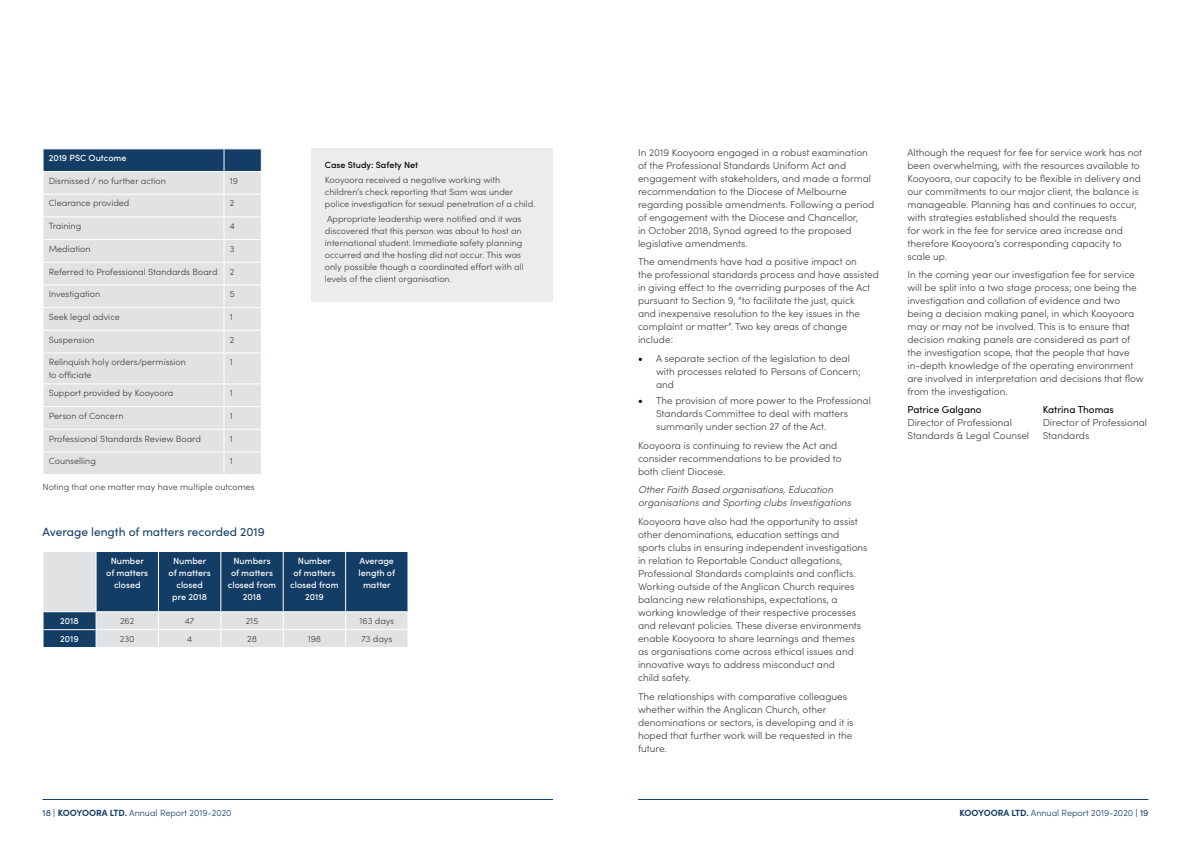
<style>
.page{position:relative;width:1191px;height:842px;background:#fff}
.page>*{position:absolute;margin:0;border:0;box-sizing:border-box;transform-origin:0 0}
.t1{font:12px "Sofia Pro";color:#143d66}
.t2{font:300 10px/13px "Sofia Pro";color:#414042}
.t3{font:italic 300 10px/13px "Sofia Pro";color:#414042}
.t4{font:10px "Sofia Pro";color:#000}
.t5{font:300 9px/12px "Sofia Pro";color:#414042}
.t6{font:500 9px/12px "Sofia Pro";color:#fff;text-align:center}
.t7{font:300 9px "Sofia Pro";color:#143d66}
.t8{font:500 9px "Sofia Pro";color:#000}
.s1{font-family:"Minion Pro";font-weight:400;font-size:12px;color:#000}
.s2{font-weight:400}
.s3{font-weight:700}
</style>
<div class="page">
<hr style="left:43px;top:799px;width:510px;height:1px;background:#143d66">
<hr style="left:638px;top:799px;width:510px;height:1px;background:#143d66">
<div style="left:44px;top:353px;width:217px;height:121px;background:#e1e2e3"></div>
<hr style="left:224px;top:353px;width:1px;height:30px;background:#fff">
<svg style="left:224px;top:384px;width:1px;height:90px"></svg>
<svg style="left:43px;top:149px;width:219px;height:203px;background:#ccd2d7"></svg>
<hr style="left:43px;top:383px;width:181px;height:1px;background:#fff">
<hr style="left:224px;top:383px;width:38px;height:1px;background:#fff">
<hr style="left:43px;top:406px;width:181px;height:1px;background:#fff">
<hr style="left:224px;top:406px;width:38px;height:1px;background:#fff">
<hr style="left:43px;top:429px;width:181px;height:1px;background:#fff">
<hr style="left:224px;top:429px;width:38px;height:1px;background:#fff">
<hr style="left:43px;top:451px;width:181px;height:1px;background:#fff">
<svg style="left:43px;top:384px;width:1px;height:90px"></svg>
<hr style="left:224px;top:451px;width:38px;height:1px;background:#fff">
<svg style="left:43px;top:551px;width:365px;height:96px;background:#6d859d"></svg>
<div style="left:312px;top:148px;width:241px;height:154px;background:#ececed"></div>
<p class="t6" style="left:49px;top:151px;width:79px">2019 PSC Outcome</p>
<p class="t5" style="left:49px;top:174px;width:119px">Dismissed / no further action</p>
<p class="t5" style="left:230px;top:174px;width:10px">19</p>
<p class="t5" style="left:49px;top:197px;width:82px">Clearance provided</p>
<p class="t5" style="left:230px;top:197px;width:6px">2</p>
<p class="t5" style="left:49px;top:219px;width:34px">Training</p>
<p class="t5" style="left:230px;top:219px;width:7px">4</p>
<p class="t5" style="left:49px;top:242px;width:43px">Mediation</p>
<p class="t5" style="left:230px;top:242px;width:6px">3</p>
<p class="t5" style="left:49px;top:265px;width:170px">Referred to Professional Standards Board</p>
<p class="t5" style="left:230px;top:265px;width:6px">2</p>
<p class="t5" style="left:49px;top:288px;width:53px">Investigation</p>
<p class="t5" style="left:230px;top:288px;width:6px">5</p>
<p class="t5" style="left:49px;top:310px;width:73px">Seek legal advice</p>
<p class="t5" style="left:230px;top:310px;width:5px">1</p>
<p class="t5" style="left:49px;top:333px;width:48px">Suspension</p>
<p class="t5" style="left:230px;top:333px;width:6px">2</p>
<p class="t5" style="left:49px;top:355px;width:139px;line-height:13px">Relinquish holy orders/permission to officiate</p>
<p class="t5" style="left:230px;top:356px;width:5px">1</p>
<p class="t5" style="left:49px;top:386px;width:126px">Support provided by Kooyoora</p>
<p class="t5" style="left:230px;top:386px;width:5px">1</p>
<p class="t5" style="left:49px;top:409px;width:76px">Person of Concern</p>
<p class="t5" style="left:230px;top:409px;width:5px">1</p>
<p class="t5" style="left:49px;top:432px;width:154px">Professional Standards Review Board</p>
<p class="t5" style="left:230px;top:432px;width:5px">1</p>
<p class="t5" style="left:49px;top:454px;width:49px">Counselling</p>
<p class="t5" style="left:230px;top:454px;width:5px">1</p>
<p class="t5" style="left:43px;top:481px;width:214px">Noting that one matter may have multiple outcomes</p>
<p class="t1" style="left:43px;top:523px;width:224px">Average length of matters recorded 2019</p>
<p class="t8" style="left:325px;top:158px;width:95px">Case Study: Safety Net</p>
<p class="t5" style="left:325px;top:173px;width:212px">Kooyoora received a negative working with children’s check reporting that Sam was under police investigation for sexual penetration of a child.</p>
<p class="t5" style="left:325px;top:212px;width:200px">Appropriate leadership were notified and it was discovered that this person was about to host an international student. Immediate safety planning occurred and the hosting did not occur. This was only possible though a coordinated effort with all levels of the client organisation.</p>
<p class="t6" style="left:106px;top:554px;width:43px">Number of matters closed</p>
<p class="t6" style="left:169px;top:554px;width:43px">Number of matters closed pre 2018</p>
<p class="t6" style="left:228px;top:554px;width:50px">Numbers<br>of matters closed from<br>2018</p>
<p class="t6" style="left:290px;top:554px;width:50px">Number<br>of matters closed from<br>2019</p>
<p class="t6" style="left:359px;top:554px;width:38px">Average length of matter</p>
<p class="t6" style="left:60px;top:614px;width:20px">2018</p>
<p class="t5" style="left:120px;top:614px;width:16px">262</p>
<p class="t5" style="left:185px;top:614px;width:11px">47</p>
<p class="t5" style="left:246px;top:614px;width:14px">215</p>
<p class="t5" style="left:359px;top:614px;width:36px">163 days</p>
<p class="t6" style="left:60px;top:632px;width:20px">2019</p>
<p class="t5" style="left:120px;top:632px;width:16px">230</p>
<p class="t5" style="left:187px;top:632px;width:7px">4</p>
<p class="t5" style="left:247px;top:632px;width:11px">28</p>
<p class="t5" style="left:308px;top:632px;width:15px">198</p>
<p class="t5" style="left:361px;top:632px;width:32px">73 days</p>
<p class="t2" style="left:638px;top:145px;width:238px">In 2019 Kooyoora engaged in a robust examination of the Professional Standards Uniform Act and engagement with stakeholders, and made a formal recommendation to the Diocese of Melbourne regarding possible amendments. Following a period of engagement with the Diocese and Chancellor,<br>in October 2018, Synod agreed to the proposed legislative amendments.</p>
<p class="t2" style="left:638px;top:255px;width:242px">The amendments have had a positive impact on<br>the professional standards process and have assisted in giving effect to the overriding purposes of the Act pursuant to Section 9, “to facilitate the just, quick<br>and inexpensive resolution to the key issues in the complaint or matter”. Two key areas of change include:</p>
<p class="t2" style="left:656px;top:351px;width:206px;text-indent:-18px"><span class="s1">•</span> A separate section of the legislation to deal with processes related to Persons of Concern; and</p>
<p class="t2" style="left:656px;top:393px;width:216px;text-indent:-18px"><span class="s1">•</span> The provision of more power to the Professional<br>Standards Committee to deal with matters summarily under section 27 of the Act.</p>
<p class="t2" style="left:638px;top:438px;width:205px">Kooyoora is continuing to review the Act and consider recommendations to be provided to both client Diocese.</p>
<p class="t3" style="left:638px;top:483px;width:215px">Other Faith Based organisations, Education organisations and Sporting clubs Investigations</p>
<p class="t2" style="left:638px;top:514px;width:231px">Kooyoora have also had the opportunity to assist other denominations, education settings and sports clubs in ensuring independent investigations in relation to Reportable Conduct allegations, Professional Standards complaints and conflicts.<br>Working outside of the Anglican Church requires balancing new relationships, expectations, a working knowledge of their respective processes and relevant policies. These diverse environments enable Kooyoora to share learnings and themes as organisations come across ethical issues and innovative ways to address misconduct and<br>child safety.</p>
<p class="t2" style="left:638px;top:689px;width:217px">The relationships with comparative colleagues whether within the Anglican Church, other denominations or sectors, is developing and it is hoped that further work will be requested in the future.</p>
<p class="t2" style="left:907px;top:145px;width:236px">Although the request for fee for service work has not been overwhelming, with the resources available to Kooyoora, our capacity to be flexible in delivery and our commitments to our major client, the balance is manageable. Planning has and continues to occur, with strategies established should the requests<br>for work in the fee for service area increase and therefore Kooyoora’s corresponding capacity to scale up.</p>
<p class="t2" style="left:907px;top:268px;width:238px">In the coming year our investigation fee for service will be split into a two stage process; one being the investigation and collation of evidence and two being a decision making panel, in which Kooyoora may or may not be involved. This is to ensure that decision making panels are considered as part of the investigation scope, that the people that have in-depth knowledge of the operating environment are involved in interpretation and decisions that flow from the investigation.</p>
<p class="t4" style="left:907px;top:403px;width:76px">Patrice Galgano</p>
<p class="t2" style="left:907px;top:416px;width:123px">Director of Professional<br>Standards &amp; Legal Counsel</p>
<p class="t4" style="left:1042px;top:403px;width:73px">Katrina Thomas</p>
<p class="t2" style="left:1042px;top:416px;width:106px">Director of Professional<br>Standards</p>
<p class="t7" style="left:43px;top:806px;width:191px"><span class="s2">18 |</span> <span class="s3">KOOYOORA LTD.</span> Annual Report 2019-2020</p>
<p class="t7" style="left:959px;top:806px;width:191px"><span class="s3">KOOYOORA LTD.</span> Annual Report 2019-2020 <span class="s2">| 19</span></p>
</div>
